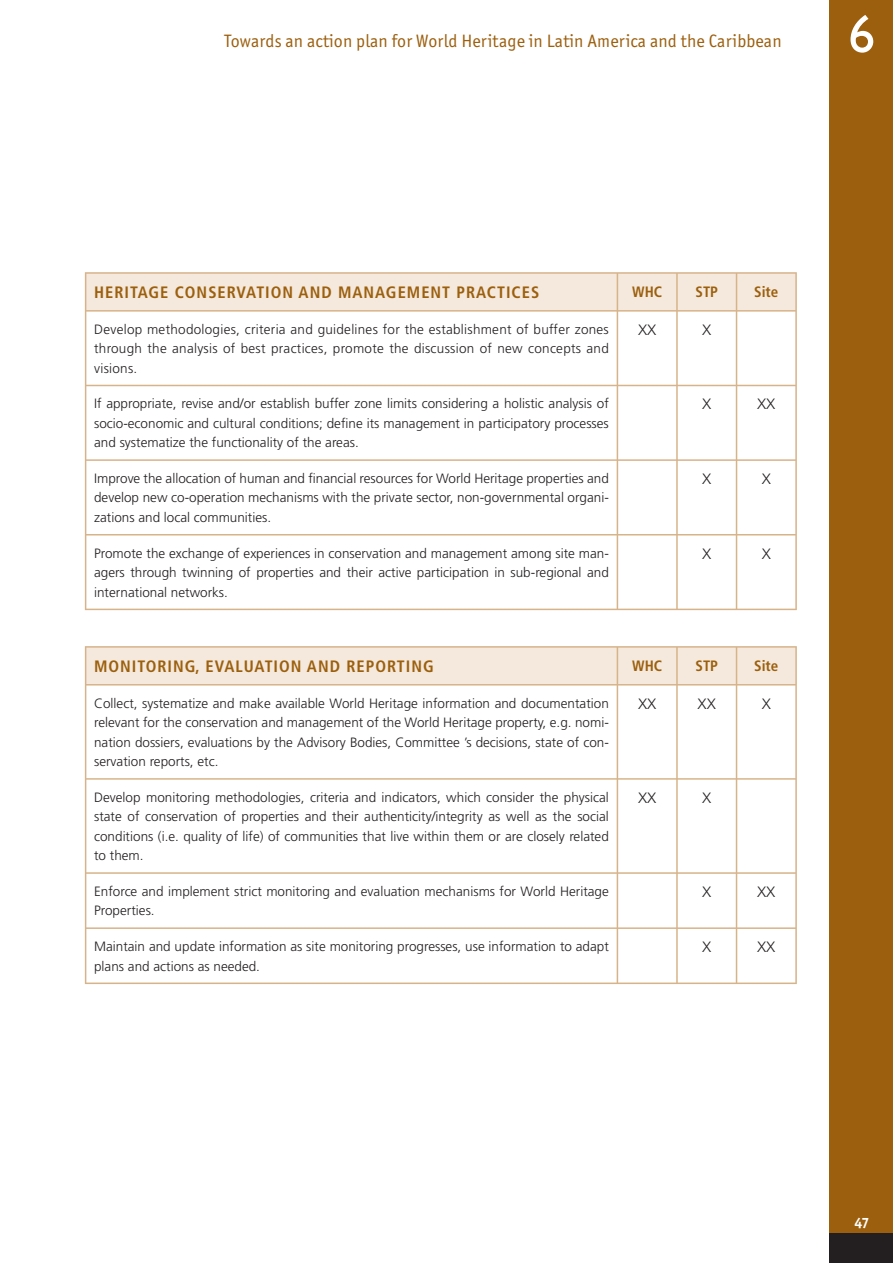
<style>
.page{position:relative;width:893px;height:1263px;background:#fff}
.page>*{position:absolute;margin:0;border:0;box-sizing:border-box;transform-origin:0 0}
.t1{font:54px "Gill Sans";color:#fff}
.t2{font:18px "Officina San ITC";letter-spacing:.005em;color:#9c5f0d}
.t3{font:700 condensed 16.5px "Frutiger";letter-spacing:.06em;color:#9c5f0d}
.t4{font:300 15px "Frutiger";color:#231f20}
.t5{font:700 condensed 15px "Frutiger";color:#9c5f0d}
.t6{font:700 15px "Officina San ITC";color:#fff}
.t7{font:300 13.5px/19.5px "Frutiger";color:#231f20;text-align:justify}
</style>
<div class="page">
<div style="left:829px;top:0;width:63px;height:1233px;background:#9c5f0d"></div>
<div style="left:829px;top:1233px;width:63px;height:30px;background:#231f20"></div>
<div style="left:86px;top:274px;width:709px;height:36px;background:#f4e9dc"></div>
<hr style="left:85px;top:272px;width:532px;height:2px;background:#d7b38a">
<hr style="left:85px;top:274px;width:1px;height:36px;background:#d7b38a">
<hr style="left:85px;top:310px;width:532px;height:2px;background:#d7b38a">
<hr style="left:85px;top:312px;width:1px;height:73px;background:#d7b38a">
<hr style="left:616px;top:312px;width:2px;height:73px;background:#d7b38a">
<hr style="left:676px;top:312px;width:1px;height:73px;background:#d7b38a">
<hr style="left:735px;top:312px;width:2px;height:73px;background:#d7b38a">
<hr style="left:795px;top:312px;width:1px;height:73px;background:#d7b38a">
<hr style="left:85px;top:385px;width:532px;height:1px;background:#d7b38a">
<hr style="left:85px;top:386px;width:1px;height:73px;background:#d7b38a">
<hr style="left:617px;top:385px;width:60px;height:1px;background:#d7b38a">
<hr style="left:616px;top:386px;width:2px;height:73px;background:#d7b38a">
<hr style="left:677px;top:385px;width:59px;height:1px;background:#d7b38a">
<hr style="left:676px;top:386px;width:1px;height:73px;background:#d7b38a">
<hr style="left:736px;top:385px;width:60px;height:1px;background:#d7b38a">
<hr style="left:735px;top:386px;width:2px;height:73px;background:#d7b38a">
<hr style="left:795px;top:386px;width:1px;height:73px;background:#d7b38a">
<hr style="left:85px;top:459px;width:532px;height:2px;background:#d7b38a">
<hr style="left:85px;top:461px;width:1px;height:73px;background:#d7b38a">
<hr style="left:617px;top:459px;width:60px;height:2px;background:#d7b38a">
<hr style="left:616px;top:461px;width:2px;height:73px;background:#d7b38a">
<hr style="left:677px;top:459px;width:59px;height:2px;background:#d7b38a">
<hr style="left:676px;top:461px;width:1px;height:73px;background:#d7b38a">
<hr style="left:736px;top:459px;width:60px;height:2px;background:#d7b38a">
<hr style="left:735px;top:461px;width:2px;height:73px;background:#d7b38a">
<hr style="left:795px;top:461px;width:1px;height:73px;background:#d7b38a">
<hr style="left:85px;top:534px;width:532px;height:2px;background:#d7b38a">
<hr style="left:85px;top:536px;width:1px;height:73px;background:#d7b38a">
<hr style="left:617px;top:534px;width:60px;height:2px;background:#d7b38a">
<hr style="left:616px;top:536px;width:2px;height:73px;background:#d7b38a">
<hr style="left:677px;top:534px;width:59px;height:2px;background:#d7b38a">
<hr style="left:676px;top:536px;width:1px;height:73px;background:#d7b38a">
<hr style="left:736px;top:534px;width:60px;height:2px;background:#d7b38a">
<hr style="left:735px;top:536px;width:2px;height:73px;background:#d7b38a">
<hr style="left:795px;top:536px;width:1px;height:73px;background:#d7b38a">
<hr style="left:85px;top:609px;width:711px;height:1px;background:#d7b38a">
<hr style="left:617px;top:272px;width:60px;height:2px;background:#d7b38a">
<hr style="left:616px;top:274px;width:2px;height:36px;background:#d7b38a">
<hr style="left:677px;top:272px;width:59px;height:2px;background:#d7b38a">
<hr style="left:676px;top:274px;width:1px;height:36px;background:#d7b38a">
<hr style="left:736px;top:272px;width:60px;height:2px;background:#d7b38a">
<hr style="left:735px;top:274px;width:2px;height:36px;background:#d7b38a">
<hr style="left:795px;top:274px;width:1px;height:36px;background:#d7b38a">
<hr style="left:617px;top:310px;width:119px;height:2px;background:#d7b38a">
<hr style="left:736px;top:310px;width:60px;height:2px;background:#d7b38a">
<div style="left:86px;top:648px;width:709px;height:36px;background:#f4e9dc"></div>
<hr style="left:85px;top:646px;width:532px;height:2px;background:#d7b38a">
<hr style="left:85px;top:648px;width:1px;height:36px;background:#d7b38a">
<hr style="left:85px;top:684px;width:532px;height:2px;background:#d7b38a">
<hr style="left:85px;top:686px;width:1px;height:92px;background:#d7b38a">
<hr style="left:616px;top:686px;width:2px;height:92px;background:#d7b38a">
<hr style="left:676px;top:686px;width:1px;height:92px;background:#d7b38a">
<hr style="left:735px;top:686px;width:2px;height:92px;background:#d7b38a">
<hr style="left:795px;top:686px;width:1px;height:92px;background:#d7b38a">
<hr style="left:85px;top:778px;width:532px;height:2px;background:#d7b38a">
<hr style="left:85px;top:780px;width:1px;height:92px;background:#d7b38a">
<hr style="left:617px;top:778px;width:60px;height:2px;background:#d7b38a">
<hr style="left:616px;top:780px;width:2px;height:92px;background:#d7b38a">
<hr style="left:677px;top:778px;width:59px;height:2px;background:#d7b38a">
<hr style="left:676px;top:780px;width:1px;height:92px;background:#d7b38a">
<hr style="left:736px;top:778px;width:60px;height:2px;background:#d7b38a">
<hr style="left:735px;top:780px;width:2px;height:92px;background:#d7b38a">
<hr style="left:795px;top:780px;width:1px;height:92px;background:#d7b38a">
<hr style="left:85px;top:872px;width:532px;height:2px;background:#d7b38a">
<hr style="left:85px;top:874px;width:1px;height:53px;background:#d7b38a">
<hr style="left:617px;top:872px;width:60px;height:2px;background:#d7b38a">
<hr style="left:616px;top:874px;width:2px;height:53px;background:#d7b38a">
<hr style="left:677px;top:872px;width:59px;height:2px;background:#d7b38a">
<hr style="left:676px;top:874px;width:1px;height:53px;background:#d7b38a">
<hr style="left:736px;top:872px;width:60px;height:2px;background:#d7b38a">
<hr style="left:735px;top:874px;width:2px;height:53px;background:#d7b38a">
<hr style="left:795px;top:874px;width:1px;height:53px;background:#d7b38a">
<hr style="left:85px;top:927px;width:532px;height:2px;background:#d7b38a">
<hr style="left:85px;top:929px;width:1px;height:54px;background:#d7b38a">
<hr style="left:617px;top:927px;width:60px;height:2px;background:#d7b38a">
<hr style="left:616px;top:929px;width:2px;height:54px;background:#d7b38a">
<hr style="left:677px;top:927px;width:59px;height:2px;background:#d7b38a">
<hr style="left:676px;top:929px;width:1px;height:54px;background:#d7b38a">
<hr style="left:736px;top:927px;width:60px;height:2px;background:#d7b38a">
<hr style="left:735px;top:929px;width:2px;height:54px;background:#d7b38a">
<hr style="left:795px;top:929px;width:1px;height:54px;background:#d7b38a">
<hr style="left:85px;top:983px;width:711px;height:1px;background:#d7b38a">
<hr style="left:617px;top:646px;width:60px;height:2px;background:#d7b38a">
<hr style="left:616px;top:648px;width:2px;height:36px;background:#d7b38a">
<hr style="left:677px;top:646px;width:59px;height:2px;background:#d7b38a">
<hr style="left:676px;top:648px;width:1px;height:36px;background:#d7b38a">
<hr style="left:736px;top:646px;width:60px;height:2px;background:#d7b38a">
<hr style="left:735px;top:648px;width:2px;height:36px;background:#d7b38a">
<hr style="left:795px;top:648px;width:1px;height:36px;background:#d7b38a">
<hr style="left:617px;top:684px;width:119px;height:2px;background:#d7b38a">
<hr style="left:736px;top:684px;width:60px;height:2px;background:#d7b38a">
<h2 class="t2" style="left:224px;top:34px;width:559px">Towards an action plan for World Heritage in Latin America and the Caribbean</h2>
<h1 class="t1" style="left:845px;top:12px;width:31px">12</h1>
<h1 class="t1" style="left:848px;top:15px;width:28px">6</h1>
<p class="t3" style="left:94px;top:286px;width:446px">HERITAGE CONSERVATION AND MANAGEMENT PRACTICES</p>
<p class="t5" style="left:632px;top:286px;width:31px">WHC</p>
<p class="t5" style="left:695px;top:286px;width:24px">STP</p>
<p class="t5" style="left:754px;top:286px;width:26px">Site</p>
<p class="t7" style="left:94px;top:320px;width:516px">Develop methodologies, criteria and guidelines for the establishment of buffer zones through the analysis of best practices, promote the discussion of new concepts and visions.</p>
<p class="t4" style="left:638px;top:324px;width:20px">XX</p>
<p class="t4" style="left:702px;top:324px;width:11px">X</p>
<p class="t7" style="left:94px;top:395px;width:516px">If appropriate, revise and/or establish buffer zone limits considering a holistic analysis of socio-economic and cultural conditions; define its management in participatory processes and systematize the functionality of the areas.</p>
<p class="t4" style="left:702px;top:398px;width:11px">X</p>
<p class="t4" style="left:757px;top:398px;width:20px">XX</p>
<p class="t7" style="left:94px;top:470px;width:516px">Improve the allocation of human and financial resources for World Heritage properties and develop new co-operation mechanisms with the private sector, non-governmental organi&shy;zations and local communities.</p>
<p class="t4" style="left:702px;top:473px;width:11px">X</p>
<p class="t4" style="left:761px;top:473px;width:11px">X</p>
<p class="t7" style="left:94px;top:544px;width:516px">Promote the exchange of experiences in conservation and management among site man&shy;agers through twinning of properties and their active participation in sub-regional and international networks.</p>
<p class="t4" style="left:702px;top:548px;width:11px">X</p>
<p class="t4" style="left:761px;top:548px;width:11px">X</p>
<p class="t3" style="left:94px;top:660px;width:341px">MONITORING, EVALUATION AND REPORTING</p>
<p class="t5" style="left:632px;top:660px;width:31px">WHC</p>
<p class="t5" style="left:695px;top:660px;width:24px">STP</p>
<p class="t5" style="left:754px;top:660px;width:26px">Site</p>
<p class="t7" style="left:94px;top:694px;width:516px">Collect, systematize and make available World Heritage information and documentation relevant for the conservation and management of the World Heritage property, e.g. nomi&shy;nation dossiers, evaluations by the Advisory Bodies, Committee ’s decisions, state of con&shy;servation reports, etc.</p>
<p class="t4" style="left:638px;top:698px;width:20px">XX</p>
<p class="t4" style="left:697px;top:698px;width:20px">XX</p>
<p class="t4" style="left:761px;top:698px;width:11px">X</p>
<p class="t7" style="left:94px;top:788px;width:516px">Develop monitoring methodologies, criteria and indicators, which consider the physical state of conservation of properties and their authenticity/integrity as well as the social conditions (i.e. quality of life) of communities that live within them or are closely related to them.</p>
<p class="t4" style="left:638px;top:792px;width:20px">XX</p>
<p class="t4" style="left:702px;top:792px;width:11px">X</p>
<p class="t7" style="left:94px;top:883px;width:516px">Enforce and implement strict monitoring and evaluation mechanisms for World Heritage<br>Properties.</p>
<p class="t4" style="left:702px;top:886px;width:11px">X</p>
<p class="t4" style="left:757px;top:886px;width:20px">XX</p>
<p class="t7" style="left:94px;top:938px;width:516px">Maintain and update information as site monitoring progresses, use information to adapt plans and actions as needed.</p>
<p class="t4" style="left:702px;top:941px;width:11px">X</p>
<p class="t4" style="left:757px;top:941px;width:20px">XX</p>
<p class="t6" style="left:854px;top:1217px;width:17px">47</p>
</div>
